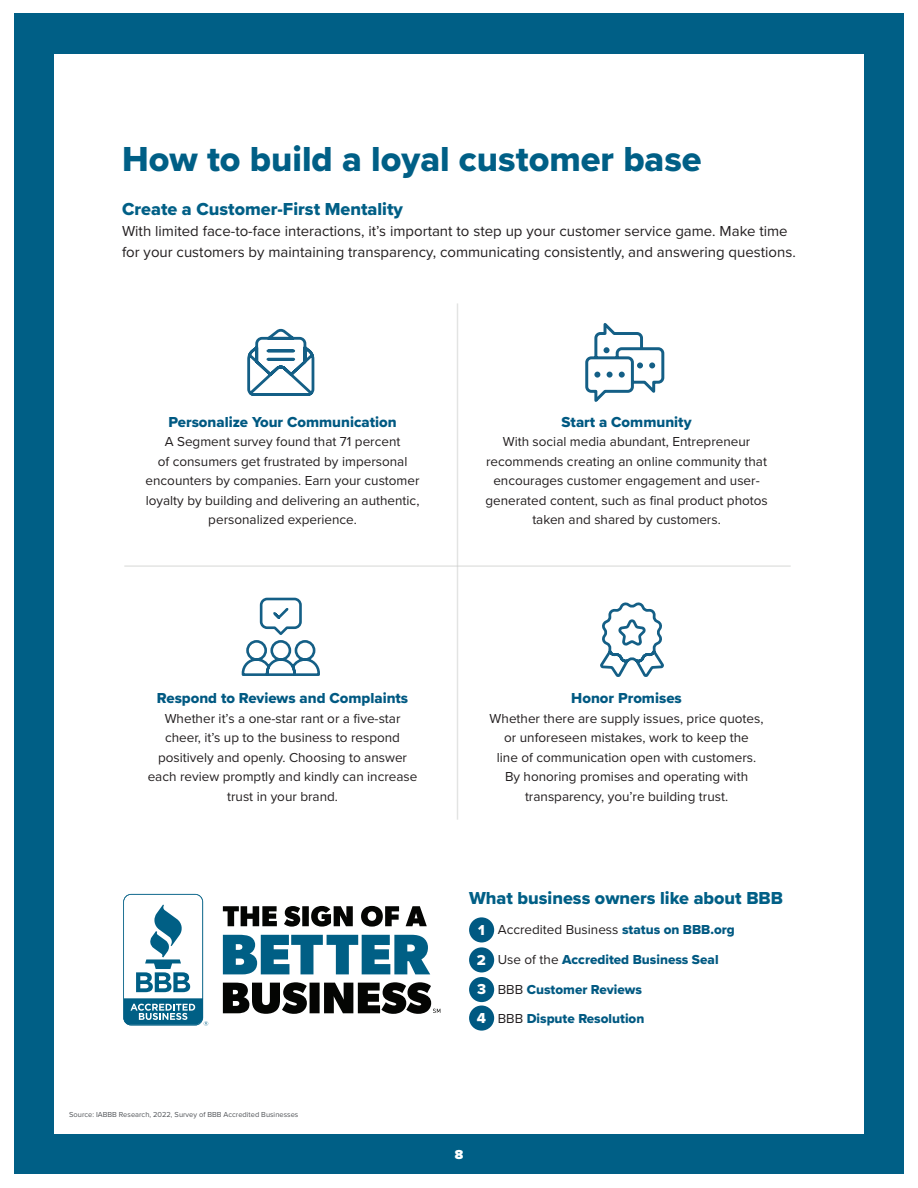
<style>
.page{position:relative;width:918px;height:1188px;background:#fff}
.page>*{position:absolute;margin:0;border:0;box-sizing:border-box;transform-origin:0 0}
.t1{font:36px "Proxima Nova Extrabld";color:#005f86}
.t2{font:18px "Proxima Nova Extrabld";color:#005f86}
.t3{font:15px/21px "Proxima Nova";color:#231f20}
.t4{font:15px "Proxima Nova Extrabld";color:#005982}
.t5{font:15px "Proxima Nova Extrabld";color:#fff}
.t6{font:13.5px/19.5px "Proxima Nova";color:#231f20;text-align:center}
.t7{font:13.5px "Proxima Nova Extrabld";color:#005982}
.t8{font:900 13.5px "Proxima Nova";color:#fff}
.t9{font:7.5px "Proxima Nova";color:#53565a}
.s1{font-family:"Proxima Nova Extrabld";color:#005982}
.s2{font-family:"Proxima Nova";color:#231f20}
</style>
<div class="page">
<div style="left:14px;top:14px;width:890px;height:1160px;background:#005f86"></div>
<div style="left:54px;top:54px;width:810px;height:1080px;background:#fff"></div>
<hr style="left:457px;top:303px;width:1px;height:517px;background:#c8c9c7">
<hr style="left:124px;top:565px;width:667px;height:2px;background:#c8c9c7">
<div style="left:469px;top:947px;width:25px;height:25px;background:#005982;border-radius:50%"></div>
<div style="left:469px;top:977px;width:25px;height:25px;background:#005982;border-radius:50%"></div>
<div style="left:469px;top:1006px;width:25px;height:25px;background:#005982;border-radius:50%"></div>
<div style="left:469px;top:917px;width:25px;height:25px;background:#005982;border-radius:50%"></div>
<svg style="left:600px;top:602px;width:64px;height:75px"></svg>
<svg style="left:585px;top:323px;width:80px;height:79px"></svg>
<svg style="left:241px;top:597px;width:79px;height:79px"></svg>
<svg style="left:247px;top:328px;width:68px;height:68px"></svg>
<svg style="left:223px;top:935px;width:207px;height:39px"></svg>
<svg style="left:223px;top:906px;width:204px;height:21px"></svg>
<svg style="left:223px;top:982px;width:217px;height:32px"></svg>
<svg style="left:123px;top:894px;width:85px;height:132px"></svg>
<p class="t1" style="left:122px;top:133px;width:581px">How to build a loyal customer base</p>
<p class="t2" style="left:122px;top:196px;width:282px">Create a Customer-First Mentality</p>
<p class="t3" style="left:122px;top:220px;width:675px">With limited face-to-face interactions, it’s important to step up your customer service game. Make time for your customers by maintaining transparency, communicating consistently, and answering questions.</p>
<p class="t4" style="left:168px;top:411px;width:230px">Personalize Your Communication</p>
<p class="t6" style="left:146px;top:431px;width:276px">A Segment survey found that 71 percent<br>of consumers get frustrated by impersonal encounters by companies. Earn your customer loyalty by building and delivering an authentic, personalized experience.</p>
<p class="t4" style="left:562px;top:411px;width:131px">Start a Community</p>
<p class="t6" style="left:485px;top:431px;width:284px">With social media abundant, Entrepreneur recommends creating an online community that encourages customer engagement and user&shy;generated content, such as final product photos taken and shared by customers.</p>
<p class="t4" style="left:157px;top:687px;width:253px">Respond to Reviews and Complaints</p>
<p class="t6" style="left:148px;top:708px;width:271px">Whether it’s a one-star rant or a five-star cheer, it’s up to the business to respond positively and openly. Choosing to answer each review promptly and kindly can increase trust in your brand.</p>
<p class="t9" style="left:69px;top:1109px;width:231px">Source: IABBB Research, 2022, Survey of BBB Accredited Businesses</p>
<p class="t4" style="left:571px;top:687px;width:112px">Honor Promises</p>
<p class="t6" style="left:490px;top:708px;width:275px">Whether there are supply issues, price quotes, or unforeseen mistakes, work to keep the<br>line of communication open with customers.<br>By honoring promises and operating with transparency, you’re building trust.</p>
<p class="t2" style="left:469px;top:884px;width:316px">What business owners like about BBB</p>
<p class="t5" style="left:478px;top:918px;width:8px">1</p>
<p class="t6" style="left:498px;top:920px;width:239px">Accredited Business <span class="s1">status on BBB.org</span></p>
<p class="t5" style="left:477px;top:948px;width:11px">2</p>
<p class="t7" style="left:498px;top:950px;width:222px"><span class="s2">Use of the</span> Accredited Business Seal</p>
<p class="t5" style="left:477px;top:978px;width:10px">3</p>
<p class="t7" style="left:498px;top:980px;width:146px"><span class="s2">BBB</span> Customer Reviews</p>
<p class="t5" style="left:477px;top:1007px;width:11px">4</p>
<p class="t7" style="left:498px;top:1008px;width:148px"><span class="s2">BBB</span> Dispute Resolution</p>
<p class="t8" style="left:455px;top:1145px;width:10px">8</p>
</div>
